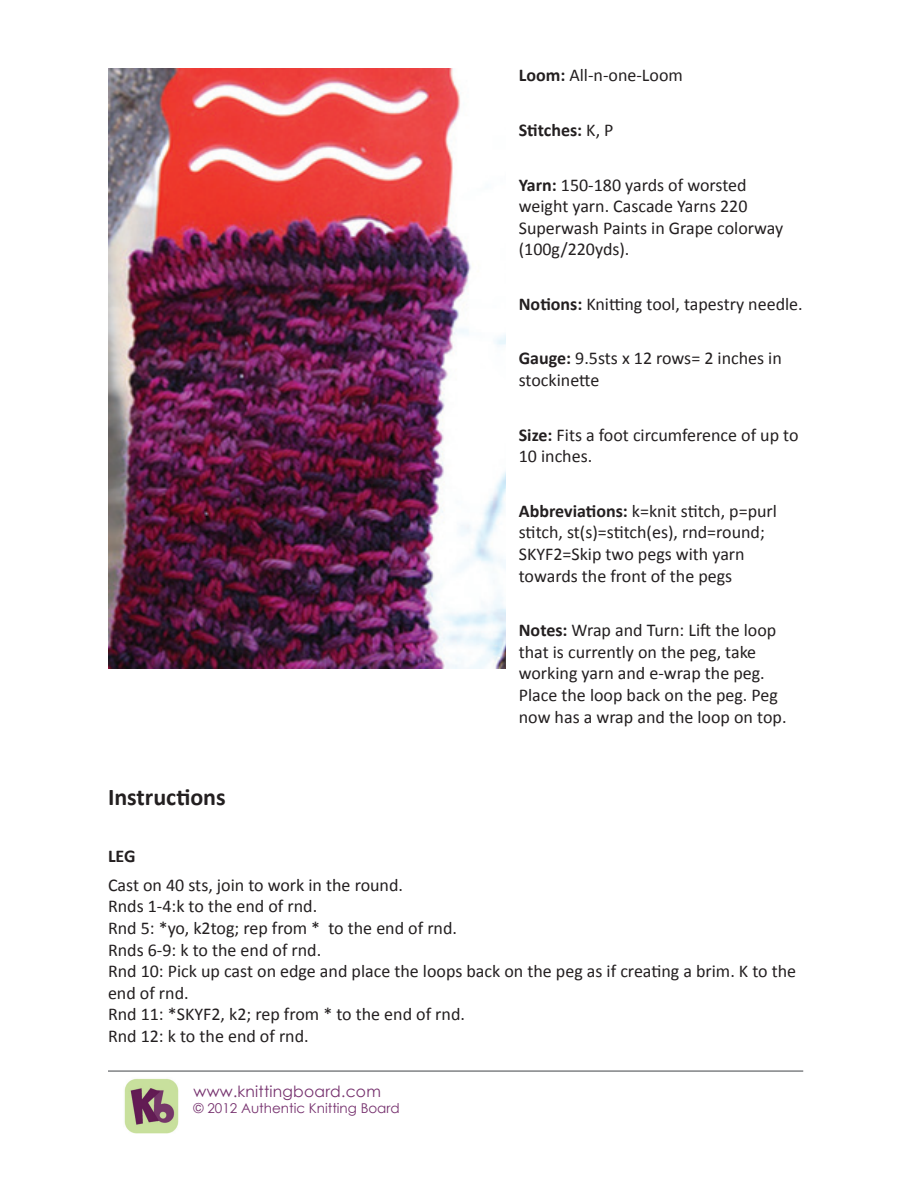
<style>
.page{position:relative;width:918px;height:1188px;background:#fff}
.page>*{position:absolute;margin:0;border:0;box-sizing:border-box;transform-origin:0 0}
.t1{font:700 24px "Calibri";color:#231f20}
.t2{font:18px/21.6px "Calibri";color:#231f20}
.t3{font:700 18px "Calibri";color:#231f20}
.t4{font:15.6px "Century Gothic";letter-spacing:.015em;color:#76316e}
.t5{font:13.5px "Century Gothic";color:#76316e}
.s1{font-weight:700}
.s2{font-weight:400}
</style>
<div class="page">
<img style="left:124px;top:1078px;width:55px;height:56px">
<hr style="left:108px;top:1070px;width:695px;height:2px;background:#808285">
<img style="left:109px;top:68px;width:396px;height:600px">
<p class="t2" style="left:519px;top:65px;width:166px"><span class="s1">Loom:</span> All-n-one-Loom</p>
<p class="t3" style="left:519px;top:118px;width:96px">Stitches: <span class="s2">K, P</span></p>
<p class="t2" style="left:519px;top:174px;width:266px"><span class="s1">Yarn:</span> 150-180 yards of worsted weight yarn. Cascade Yarns 220<br>Superwash Paints in Grape colorway (100g/220yds).</p>
<p class="t2" style="left:519px;top:293px;width:285px"><span class="s1">Notions:</span> Knitting tool, tapestry needle.</p>
<p class="t2" style="left:519px;top:348px;width:265px"><span class="s1">Gauge:</span> 9.5sts x 12 rows= 2 inches in stockinette</p>
<p class="t2" style="left:519px;top:424px;width:281px"><span class="s1">Size:</span> Fits a foot circumference of up to<br>10 inches.</p>
<h1 class="t1" style="left:108px;top:781px;width:119px">Instructions</h1>
<p class="t2" style="left:519px;top:500px;width:260px"><span class="s1">Abbreviations:</span> k=knit stitch, p=purl stitch, st(s)=stitch(es), rnd=round; SKYF2=Skip two pegs with yarn towards the front of the pegs</p>
<p class="t2" style="left:519px;top:620px;width:269px"><span class="s1">Notes:</span> Wrap and Turn: Lift the loop that is currently on the peg, take working yarn and e-wrap the peg.<br>Place the loop back on the peg. Peg now has a wrap and the loop on top.</p>
<p class="t3" style="left:108px;top:845px;width:29px">LEG</p>
<p class="t2" style="left:108px;top:874px;width:690px">Cast on 40 sts, join to work in the round.<br>Rnds 1-4:k to the end of rnd.<br>Rnd 5: *yo, k2tog; rep from * to the end of rnd.<br>Rnds 6-9: k to the end of rnd.<br>Rnd 10: Pick up cast on edge and place the loops back on the peg as if creating a brim. K to the end of rnd.<br>Rnd 11: *SKYF2, k2; rep from * to the end of rnd.<br>Rnd 12: k to the end of rnd.</p>
<p class="t4" style="left:194px;top:1080px;width:189px">www.knittingboard.com</p>
<p class="t5" style="left:194px;top:1099px;width:208px">© 2012 Authentic Knitting Board</p>
</div>
